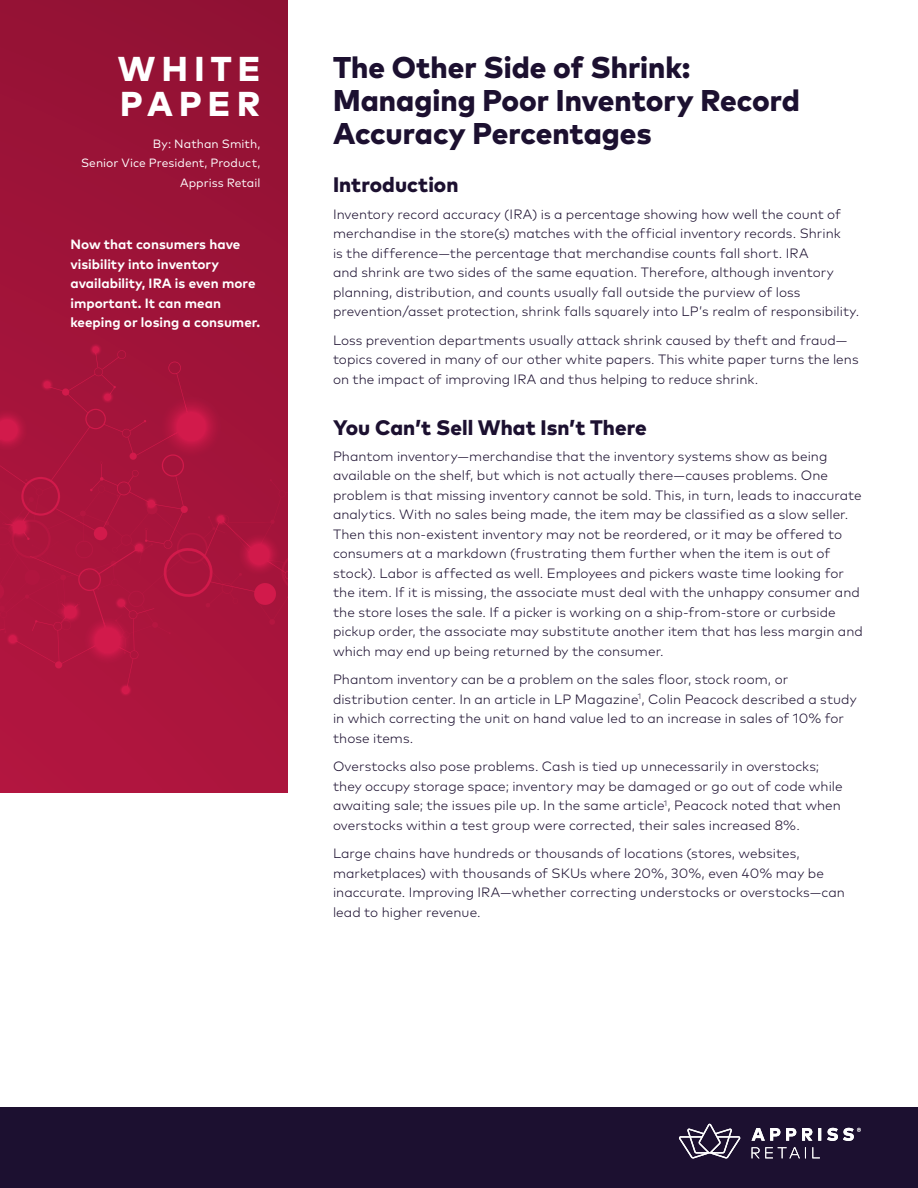
<style>
.page{position:relative;width:918px;height:1188px;background:#fff}
.page>*{position:absolute;margin:0;border:0;box-sizing:border-box;transform-origin:0 0}
.t1{font:800 34.5px/34.5px "Mark OT";letter-spacing:.18em;color:#fff}
.Headline_1{font:800 30px/33px "Mark OT";color:#1c1030}
.Subhead_1{font:800 21px "Mark OT";color:#1c1030}
.Body_1{font:300 13.5px/19.5px "Mark OT";letter-spacing:.005em;color:#1c1030}
.t2{font:700 13.5px/19.5px "Mark OT";color:#fff}
.t3{font:12px/19.5px "Mark OT";letter-spacing:.005em;color:#fff;text-align:right}
</style>
<div class="page">
<svg style="left:0;top:0;width:288px;height:792px;background:#a3133a"></svg>
<div style="left:0;top:1107px;width:918px;height:81px;background:#1c1030"></div>
<svg style="left:752px;top:1128px;width:109px;height:13px"></svg>
<svg style="left:679px;top:1124px;width:62px;height:35px"></svg>
<svg style="left:752px;top:1147px;width:68px;height:11px"></svg>
<h1 class="t1" style="left:118px;top:51px;width:144px">WHITE<br>PAPER</h1>
<p class="t3" style="left:81px;top:134px;width:181px">By: Nathan Smith,<br>Senior Vice President, Product,<br>Appriss Retail</p>
<p class="t2" style="left:70px;top:234px;width:191px">Now that consumers have visibility into inventory availability, IRA is even more important. It can mean keeping or losing a consumer.</p>
<p class="Headline_1" style="left:333px;top:50px;width:468px">The Other Side of Shrink:<br>Managing Poor Inventory Record<br>Accuracy Percentages</p>
<p class="Subhead_1" style="left:333px;top:171px;width:127px">Introduction</p>
<p class="Body_1" style="left:333px;top:204px;width:528px">Inventory record accuracy (IRA) is a percentage showing how well the count of merchandise in the store(s) matches with the official inventory records. Shrink<br>is the difference—the percentage that merchandise counts fall short. IRA<br>and shrink are two sides of the same equation. Therefore, although inventory planning, distribution, and counts usually fall outside the purview of loss prevention/asset protection, shrink falls squarely into LP’s realm of responsibility.</p>
<p class="Body_1" style="left:333px;top:330px;width:527px">Loss prevention departments usually attack shrink caused by theft and fraud— topics covered in many of our other white papers. This white paper turns the lens on the impact of improving IRA and thus helping to reduce shrink.</p>
<p class="Subhead_1" style="left:333px;top:414px;width:315px">You Can’t Sell What Isn’t There</p>
<p class="Body_1" style="left:333px;top:446px;width:531px">Phantom inventory—merchandise that the inventory systems show as being available on the shelf, but which is not actually there—causes problems. One problem is that missing inventory cannot be sold. This, in turn, leads to inaccurate analytics. With no sales being made, the item may be classified as a slow seller.<br>Then this non-existent inventory may not be reordered, or it may be offered to consumers at a markdown (frustrating them further when the item is out of stock). Labor is affected as well. Employees and pickers waste time looking for the item. If it is missing, the associate must deal with the unhappy consumer and the store loses the sale. If a picker is working on a ship-from-store or curbside pickup order, the associate may substitute another item that has less margin and which may end up being returned by the consumer.</p>
<p class="Body_1" style="left:333px;top:670px;width:525px">Phantom inventory can be a problem on the sales floor, stock room, or distribution center. In an article in LP Magazine<sup>1</sup>, Colin Peacock described a study in which correcting the unit on hand value led to an increase in sales of 10% for those items.</p>
<p class="Body_1" style="left:333px;top:757px;width:511px">Overstocks also pose problems. Cash is tied up unnecessarily in overstocks; they occupy storage space; inventory may be damaged or go out of code while awaiting sale; the issues pile up. In the same article<sup>1</sup>, Peacock noted that when overstocks within a test group were corrected, their sales increased 8%.</p>
<p class="Body_1" style="left:333px;top:844px;width:513px">Large chains have hundreds or thousands of locations (stores, websites, marketplaces) with thousands of SKUs where 20%, 30%, even 40% may be inaccurate. Improving IRA—whether correcting understocks or overstocks—can lead to higher revenue.</p>
</div>
